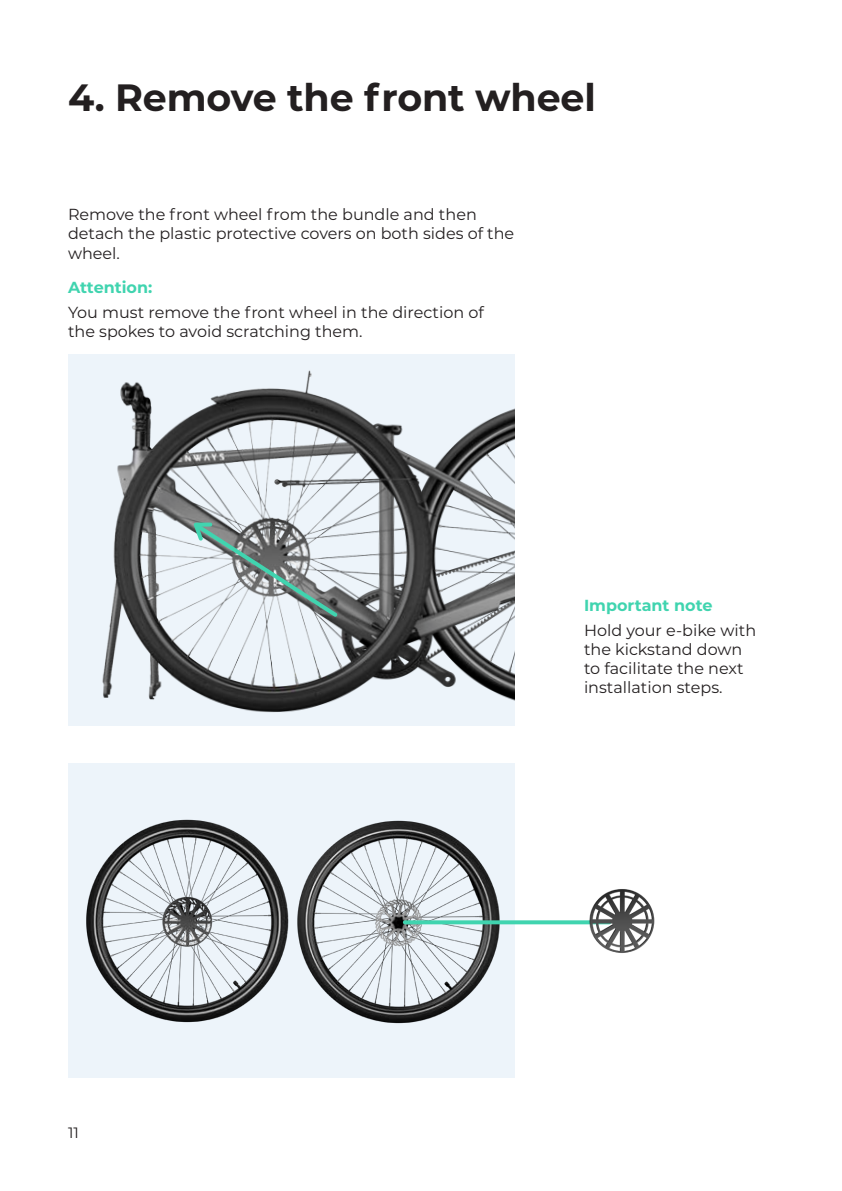
<style>
.page{position:relative;width:842px;height:1191px;background:#fff}
.page>*{position:absolute;margin:0;border:0;box-sizing:border-box;transform-origin:0 0}
.t1{font:700 38px "Montserrat";letter-spacing:-.005em;color:#231f20}
.t2{font:16px/19.2px "Montserrat";color:#231f20}
.t3{font:700 16px "Montserrat";color:#40d4af}
.t4{font:15px "Montserrat";color:#231f20}
</style>
<div class="page">
<div style="left:68px;top:763px;width:446px;height:314px;background:#edf4fa"></div>
<img style="left:86px;top:819px;width:203px;height:204px">
<img style="left:297px;top:820px;width:206px;height:204px">
<svg style="left:405px;top:920px;width:179px;height:4px"></svg>
<img style="left:584px;top:889px;width:71px;height:64px">
<img style="left:68px;top:354px;width:446px;height:372px">
<svg style="left:190px;top:520px;width:151px;height:100px;background:#b0bbbd"></svg>
<p class="t1" style="left:68px;top:70px;width:529px">4. Remove the front wheel</p>
<p class="t2" style="left:68px;top:204px;width:448px">Remove the front wheel from the bundle and then detach the plastic protective covers on both sides of the wheel.</p>
<p class="t3" style="left:68px;top:276px;width:86px">Attention:</p>
<p class="t2" style="left:68px;top:302px;width:417px">You must remove the front wheel in the direction of the spokes to avoid scratching them.</p>
<p class="t3" style="left:584px;top:594px;width:130px">Important note</p>
<p class="t2" style="left:584px;top:620px;width:174px">Hold your e-bike with the kickstand down to facilitate the next installation steps.</p>
<p class="t4" style="left:68px;top:1122px;width:12px">11</p>
</div>
